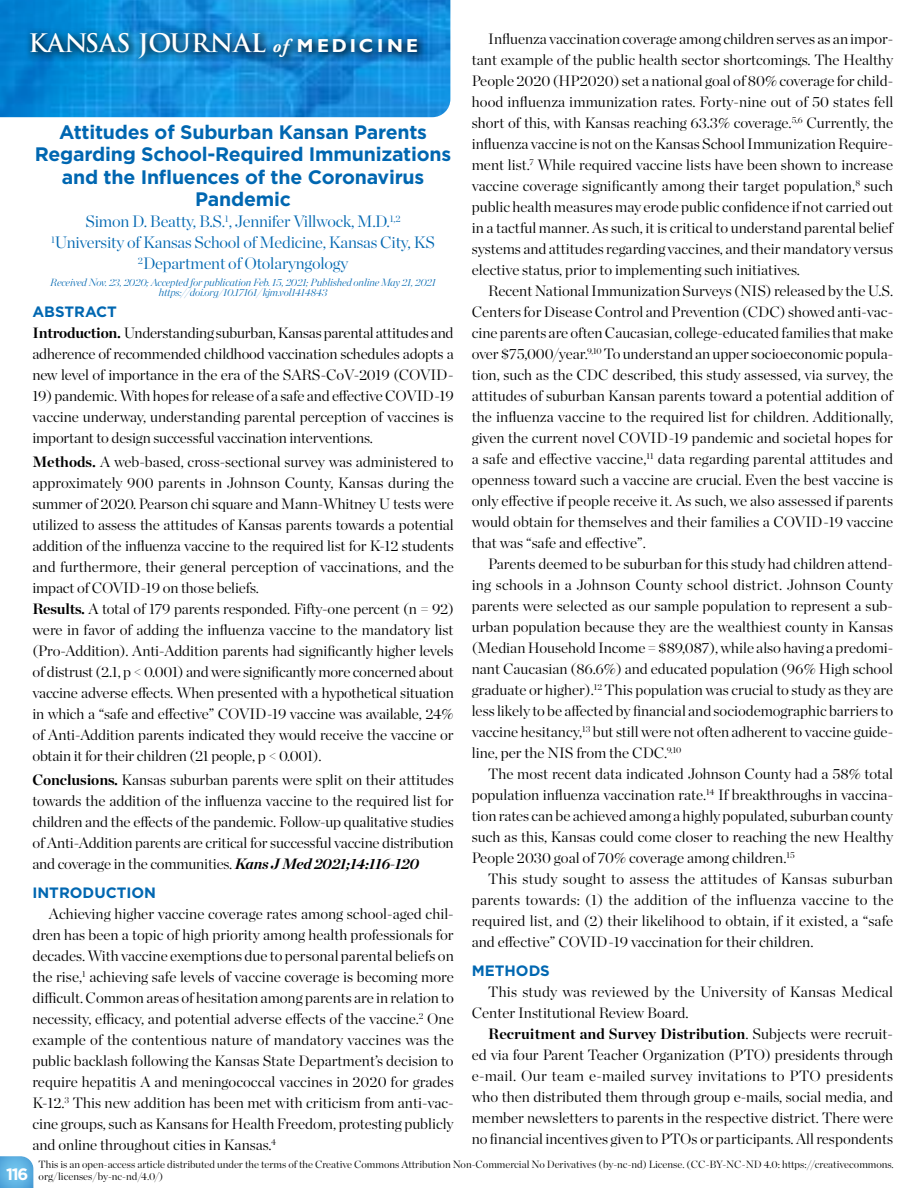
<style>
.page{position:relative;width:918px;height:1188px;background:#fff}
.page>*{position:absolute;margin:0;border:0;box-sizing:border-box;transform-origin:0 0}
.t1{font:700 24.9px "Trajan Pro";color:#fff}
.t2{font:700 19.5px/22.5px "Gotham";letter-spacing:-.01em;color:#0067b1;text-align:center}
.t3{font:300 16.5px/21px "Chronicle Display";letter-spacing:-.01em;color:#0067b1;text-align:center}
.t4{font:700 16.5px "Gotham";color:#fff}
.t5{font:300 15px/21px "Chronicle Display";letter-spacing:-.005em;color:#000;text-align:justify}
.t6{font:700 15px "Gotham";color:#0067b1}
.t7{font:300 10.5px/12px "Chronicle Display";color:#000}
.t8{font:italic 200 10.5px/10.5px "Chronicle Display";letter-spacing:-.01em;color:#0067b1;text-align:center}
.s1{font-family:"Adobe Garamond Pro";font-style:italic;font-size:18.75px}
.s2{font-family:"Gill Sans";font-size:18.75px}
.s3{font-weight:700}
.s4{font-weight:700;font-style:italic}
</style>
<div class="page">
<img style="left:0;top:0;width:450px;height:117px">
<svg style="left:0;top:1156px;width:34px;height:32px"></svg>
<svg style="left:24px;top:28px;width:404px;height:40px;background:#0f76b8"></svg>
<h1 class="t1" style="left:28px;top:28px;width:391px">KANSAS JOURNAL <span class="s1">of</span> <span class="s2">M EDIC I N E</span></h1>
<p class="t5" style="left:472px;top:28px;width:423px;text-indent:17px">Influenza vaccination coverage among children serves as an impor&shy;tant example of the public health sector shortcomings. The Healthy People 2020 (HP2020) set a national goal of 80% coverage for child&shy;hood influenza immunization rates. Forty-nine out of 50 states fell short of this, with Kansas reaching 63.3% coverage.<sup>5,6</sup> Currently, the influenza vaccine is not on the Kansas School Immunization Require&shy;ment list.<sup>7</sup> While required vaccine lists have been shown to increase vaccine coverage significantly among their target population,<sup>8</sup> such public health measures may erode public confidence if not carried out in a tactful manner. As such, it is critical to understand parental belief systems and attitudes regarding vaccines, and their mandatory versus elective status, prior to implementing such initiatives.</p>
<p class="t5" style="left:472px;top:280px;width:423px;text-indent:17px">Recent National Immunization Surveys (NIS) released by the U.S.<br>Centers for Disease Control and Prevention (CDC) showed anti-vac&shy;cine parents are often Caucasian, college-educated families that make over $75,000/year.<sup>9,10</sup> To understand an upper socioeconomic popula&shy;tion, such as the CDC described, this study assessed, via survey, the attitudes of suburban Kansan parents toward a potential addition of the influenza vaccine to the required list for children. Additionally, given the current novel COVID-19 pandemic and societal hopes for a safe and effective vaccine,<sup>11</sup> data regarding parental attitudes and openness toward such a vaccine are crucial. Even the best vaccine is only effective if people receive it. As such, we also assessed if parents would obtain for themselves and their families a COVID-19 vaccine that was “safe and effective”.</p>
<p class="t5" style="left:472px;top:553px;width:423px;text-indent:16px">Parents deemed to be suburban for this study had children attend&shy;ing schools in a Johnson County school district. Johnson County parents were selected as our sample population to represent a sub&shy;urban population because they are the wealthiest county in Kansas (Median Household Income = $89,087), while also having a predomi&shy;nant Caucasian (86.6%) and educated population (96% High school graduate or higher).<sup>12</sup> This population was crucial to study as they are less likely to be affected by financial and sociodemographic barriers to vaccine hesitancy,<sup>13</sup> but still were not often adherent to vaccine guide&shy;line, per the NIS from the CDC.<sup>9,10</sup></p>
<p class="t5" style="left:472px;top:763px;width:423px;text-indent:16px">The most recent data indicated Johnson County had a 58% total population influenza vaccination rate.<sup>14</sup> If breakthroughs in vaccina&shy;tion rates can be achieved among a highly populated, suburban county such as this, Kansas could come closer to reaching the new Healthy People 2030 goal of 70% coverage among children.<sup>15</sup></p>
<p class="t5" style="left:472px;top:868px;width:423px;text-indent:16px">This study sought to assess the attitudes of Kansas suburban parents towards: (1) the addition of the influenza vaccine to the required list, and (2) their likelihood to obtain, if it existed, a “safe and effective” COVID-19 vaccination for their children.</p>
<p class="t6" style="left:472px;top:961px;width:80px">METHODS</p>
<p class="t5" style="left:472px;top:980px;width:423px;text-indent:16px">This study was reviewed by the University of Kansas Medical<br>Center Institutional Review Board.</p>
<p class="t5" style="left:472px;top:1022px;width:423px;text-indent:16px"><span class="s3">Recruitment and Survey Distribution</span>. Subjects were recruit&shy;ed via four Parent Teacher Organization (PTO) presidents through e-mail. Our team e-mailed survey invitations to PTO presidents who then distributed them through group e-mails, social media, and member newsletters to parents in the respective district. There were no financial incentives given to PTOs or participants. All respondents</p>
<p class="t7" style="left:39px;top:1158px;width:857px">This is an open-access article distributed under the terms of the Creative Commons Attribution Non-Commercial No Derivatives (by-nc-nd) License. (CC-BY-NC-ND 4.0: https://creativecommons. org/licenses/by-nc-nd/4.0/)</p>
<h2 class="t2" style="left:35px;top:120px;width:418px">Attitudes of Suburban Kansan Parents<br>Regarding School-Required Immunizations and the Influences of the Coronavirus<br>Pandemic</h2>
<p class="t3" style="left:51px;top:210px;width:385px">Simon D. Beatty, B.S.<sup>1</sup>, Jennifer Villwock, M.D.<sup>1,2<br>1</sup>University of Kansas School of Medicine, Kansas City, KS<br><sup>2</sup>Department of Otolaryngology</p>
<p class="t8" style="left:50px;top:276px;width:387px">Received Nov. 23, 2020; Accepted for publication Feb. 15, 2021; Published online May 21, 2021 https://doi.org/10.17161/kjm.vol1414843</p>
<p class="t6" style="left:32px;top:302px;width:86px">ABSTRACT</p>
<p class="t5" style="left:32px;top:321px;width:423px"><span class="s3">Introduction.</span> Understanding suburban, Kansas parental attitudes and adherence of recommended childhood vaccination schedules adopts a new level of importance in the era of the SARS-CoV-2019 (COVID-</p>
<p class="t5" style="left:32px;top:384px;width:423px">19) pandemic. With hopes for release of a safe and effective COVID-19 vaccine underway, understanding parental perception of vaccines is important to design successful vaccination interventions.</p>
<p class="t5" style="left:32px;top:450px;width:423px;text-align:left"><span class="s3">Methods.</span><sup>x</sup>A web-based, cross-sectional survey was administered to approximately 900 parents in Johnson County, Kansas during the summer of 2020. Pearson chi square and Mann-Whitney U tests were utilized to assess the attitudes of Kansas parents towards a potential addition of the influenza vaccine to the required list for K-12 students and furthermore, their general perception of vaccinations, and the impact of COVID-19 on those beliefs.<br><span class="s3">Results.</span> A total of 179 parents responded. Fifty-one percent (n = 92) were in favor of adding the influenza vaccine to the mandatory list (Pro-Addition). Anti-Addition parents had significantly higher levels of distrust (2.1, p &lt; 0.001) and were significantly more concerned about vaccine adverse effects. When presented with a hypothetical situation in which a “safe and effective” COVID-19 vaccine was available, 24% of Anti-Addition parents indicated they would receive the vaccine or obtain it for their children (21 people, p &lt; 0.001).</p>
<p class="t5" style="left:32px;top:768px;width:423px"><span class="s3">Conclusions.</span> Kansas suburban parents were split on their attitudes towards the addition of the influenza vaccine to the required list for children and the effects of the pandemic. Follow-up qualitative studies of Anti-Addition parents are critical for successful vaccine distribution and coverage in the communities. <span class="s4">Kans J Med 2021;14:116-120</span></p>
<p class="t6" style="left:32px;top:883px;width:125px">INTRODUCTION</p>
<p class="t5" style="left:32px;top:902px;width:423px;text-indent:17px">Achieving higher vaccine coverage rates among school-aged chil&shy;dren has been a topic of high priority among health professionals for decades. With vaccine exemptions due to personal parental beliefs on the rise,<sup>1</sup> achieving safe levels of vaccine coverage is becoming more difficult. Common areas of hesitation among parents are in relation to necessity, efficacy, and potential adverse effects of the vaccine.<sup>2</sup> One example of the contentious nature of mandatory vaccines was the public backlash following the Kansas State Department’s decision to require hepatitis A and meningococcal vaccines in 2020 for grades K-12.<sup>3</sup> This new addition has been met with criticism from anti-vac&shy;cine groups, such as Kansans for Health Freedom, protesting publicly and online throughout cities in Kansas.<sup>4</sup></p>
<p class="t4" style="left:6px;top:1163px;width:24px">116</p>
</div>
